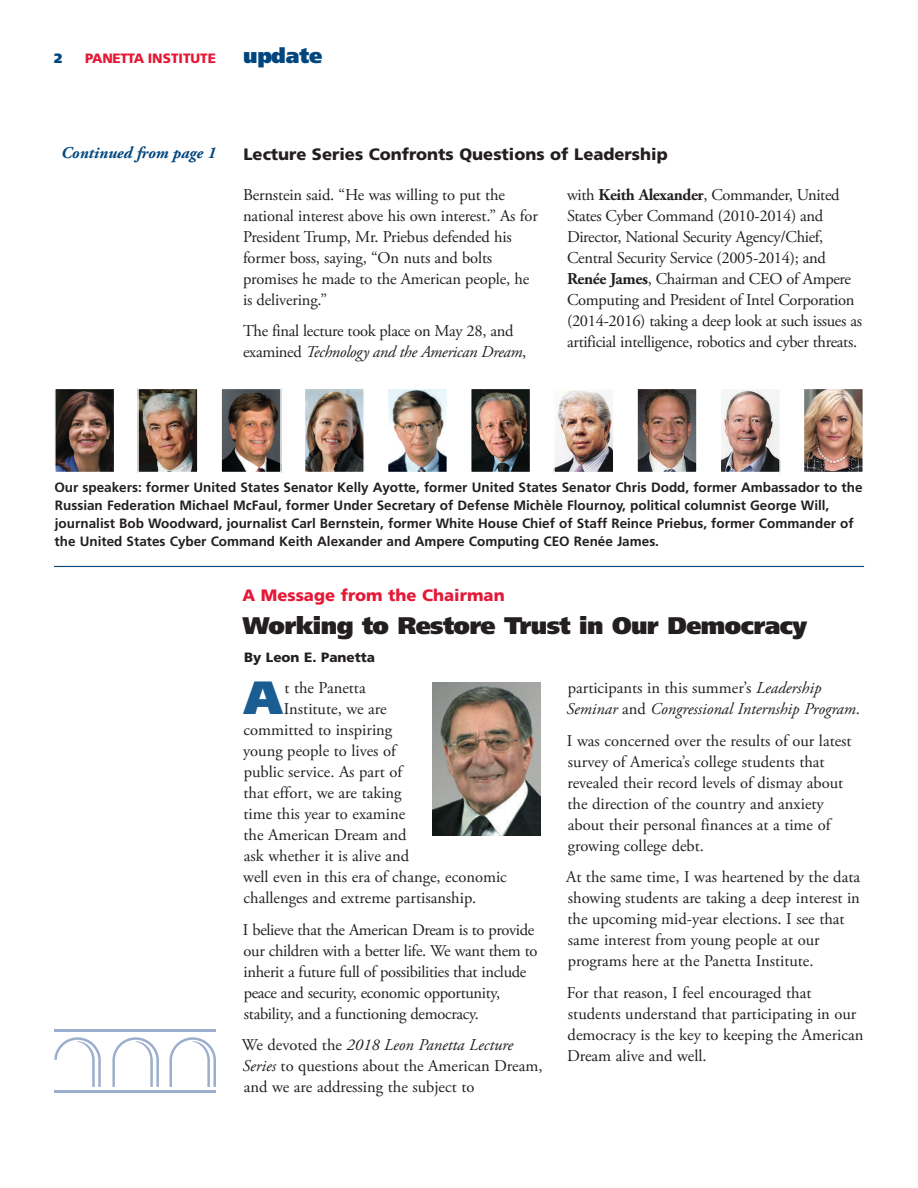
<style>
.page{position:relative;width:918px;height:1188px;background:#fff}
.page>*{position:absolute;margin:0;border:0;box-sizing:border-box;transform-origin:0 0}
.t1{font:900 46.65px "Frutiger";color:#1a5d93}
.t2{font:900 24px "Frutiger";letter-spacing:-.025em;color:#231f20}
.t3{font:900 21px "Frutiger";color:#00467e}
.t4{font:16.5px/21px "Adobe Garamond Pro";letter-spacing:-.005em;color:#231f20}
.t5{font:italic 16.5px/21px "Adobe Garamond Pro";color:#231f20}
.t6{font:900 16.5px "Frutiger";color:#231f20}
.t7{font:900 16.5px "Frutiger";color:#e51836}
.t8{font:italic 700 16.5px "Adobe Garamond Pro";color:#00467e}
.t9{font:700 13.5px/18px "Frutiger";color:#231f20}
.t10{font:900 13.5px "Frutiger";color:#e51836}
.t11{font:900 13.5px "Frutiger";color:#231f20}
.t12{font:900 13.5px "Frutiger";color:#00467e}
.s1{font-style:italic}
.s2{font-weight:700}
.s3{font-style:normal}
</style>
<div class="page">
<img style="left:432px;top:683px;width:108px;height:153px">
<hr style="left:54px;top:1029px;width:162px;height:2px;background:#9caecd">
<hr style="left:54px;top:1090px;width:162px;height:2px;background:#9caecd">
<svg style="left:54px;top:1037px;width:47px;height:50px"></svg>
<svg style="left:112px;top:1037px;width:47px;height:50px"></svg>
<svg style="left:169px;top:1037px;width:47px;height:50px"></svg>
<hr style="left:54px;top:566px;width:810px;height:1px;background:#00467e">
<img style="left:140px;top:391px;width:56px;height:79px">
<div style="left:137px;top:388px;width:62px;height:85px;border:2px solid #fff"></div>
<img style="left:223px;top:391px;width:56px;height:79px">
<div style="left:220px;top:388px;width:62px;height:85px;border:2px solid #fff"></div>
<img style="left:307px;top:391px;width:55px;height:79px">
<div style="left:304px;top:388px;width:61px;height:85px;border:2px solid #fff"></div>
<img style="left:390px;top:391px;width:55px;height:79px">
<div style="left:387px;top:388px;width:61px;height:85px;border:2px solid #fff"></div>
<img style="left:473px;top:391px;width:55px;height:79px">
<div style="left:470px;top:388px;width:61px;height:85px;border:2px solid #fff"></div>
<img style="left:556px;top:391px;width:55px;height:79px">
<div style="left:553px;top:388px;width:61px;height:85px;border:2px solid #fff"></div>
<img style="left:639px;top:391px;width:56px;height:79px">
<div style="left:636px;top:388px;width:62px;height:85px;border:2px solid #fff"></div>
<img style="left:722px;top:391px;width:56px;height:79px">
<div style="left:719px;top:388px;width:62px;height:85px;border:2px solid #fff"></div>
<img style="left:57px;top:391px;width:55px;height:79px">
<div style="left:54px;top:388px;width:61px;height:85px;border:2px solid #fff"></div>
<img style="left:806px;top:391px;width:55px;height:79px">
<div style="left:803px;top:388px;width:61px;height:85px;border:2px solid #fff"></div>
<p class="t12" style="left:54px;top:50px;width:9px">2</p>
<p class="t10" style="left:85px;top:50px;width:132px">PANETTA INSTITUTE</p>
<p class="t3" style="left:243px;top:43px;width:81px">update</p>
<p class="t8" style="left:61px;top:143px;width:156px">Continued from page 1</p>
<p class="t6" style="left:243px;top:144px;width:426px">Lecture Series Confronts Questions of Leadership</p>
<p class="t4" style="left:243px;top:184px;width:296px">Bernstein said. “He was willing to put the national interest above his own interest.” As for President Trump, Mr. Priebus defended his former boss, saying, “On nuts and bolts promises he made to the American people, he is delivering.”</p>
<p class="t4" style="left:243px;top:321px;width:285px">The final lecture took place on May 28, and examined <span class="s1">Technology and the American Dream</span>,</p>
<p class="t4" style="left:567px;top:184px;width:296px">with <span class="s2">Keith Alexander</span>, Commander, United States Cyber Command (2010-2014) and Director, National Security Agency/Chief, Central Security Service (2005-2014); and <span class="s2">Renée James</span>, Chairman and CEO of Ampere Computing and President of Intel Corporation (2014-2016) taking a deep look at such issues as artificial intelligence, robotics and cyber threats.</p>
<p class="t9" style="left:54px;top:478px;width:810px">Our speakers: former United States Senator Kelly Ayotte, former United States Senator Chris Dodd, former Ambassador to the Russian Federation Michael McFaul, former Under Secretary of Defense Michèle Flournoy, political columnist George Will, journalist Bob Woodward, journalist Carl Bernstein, former White House Chief of Staff Reince Priebus, former Commander of the United States Cyber Command Keith Alexander and Ampere Computing CEO Renée James.</p>
<p class="t7" style="left:243px;top:585px;width:264px">A Message from the Chairman</p>
<h2 class="t2" style="left:243px;top:611px;width:566px">Working to Restore Trust in Our Democracy</h2>
<p class="t11" style="left:244px;top:649px;width:133px">By Leon E. Panetta</p>
<h1 class="t1" style="left:244px;top:669px;width:40px">A</h1>
<p class="t4" style="left:284px;top:678px;width:83px">t the Panetta</p>
<p class="t4" style="left:284px;top:699px;width:104px">Institute, we are</p>
<p class="t4" style="left:244px;top:720px;width:150px">committed to inspiring</p>
<p class="t4" style="left:243px;top:741px;width:154px">young people to lives of</p>
<p class="t4" style="left:244px;top:762px;width:160px">public service. As part of</p>
<p class="t4" style="left:243px;top:783px;width:160px">that effort, we are taking</p>
<p class="t4" style="left:243px;top:804px;width:163px">time this year to examine</p>
<p class="t4" style="left:243px;top:825px;width:165px">the American Dream and</p>
<p class="t4" style="left:244px;top:846px;width:167px">ask whether it is alive and</p>
<p class="t4" style="left:243px;top:867px;width:265px">well even in this era of change, economic</p>
<p class="t4" style="left:244px;top:888px;width:234px">challenges and extreme partisanship.</p>
<p class="t4" style="left:243px;top:919px;width:296px">I believe that the American Dream is to provide our children with a better life. We want them to inherit a future full of possibilities that include peace and security, economic opportunity, stability, and a functioning democracy.</p>
<p class="t4" style="left:242px;top:1035px;width:302px">We devoted the <span class="s1">2018 Leon Panetta Lecture<br>Series</span> to questions about the American Dream, and we are addressing the subject to</p>
<p class="t5" style="left:567px;top:678px;width:295px"><span class="s3">participants in this summer’s</span> Leadership<br>Seminar <span class="s3">and</span> Congressional Internship Program<span class="s3">.</span></p>
<p class="t4" style="left:567px;top:730px;width:286px">I was concerned over the results of our latest survey of America’s college students that revealed their record levels of dismay about the direction of the country and anxiety about their personal finances at a time of growing college debt.</p>
<p class="t4" style="left:566px;top:867px;width:295px">At the same time, I was heartened by the data showing students are taking a deep interest in the upcoming mid-year elections. I see that same interest from young people at our programs here at the Panetta Institute.</p>
<p class="t4" style="left:567px;top:982px;width:298px">For that reason, I feel encouraged that students understand that participating in our democracy is the key to keeping the American Dream alive and well.</p>
</div>
